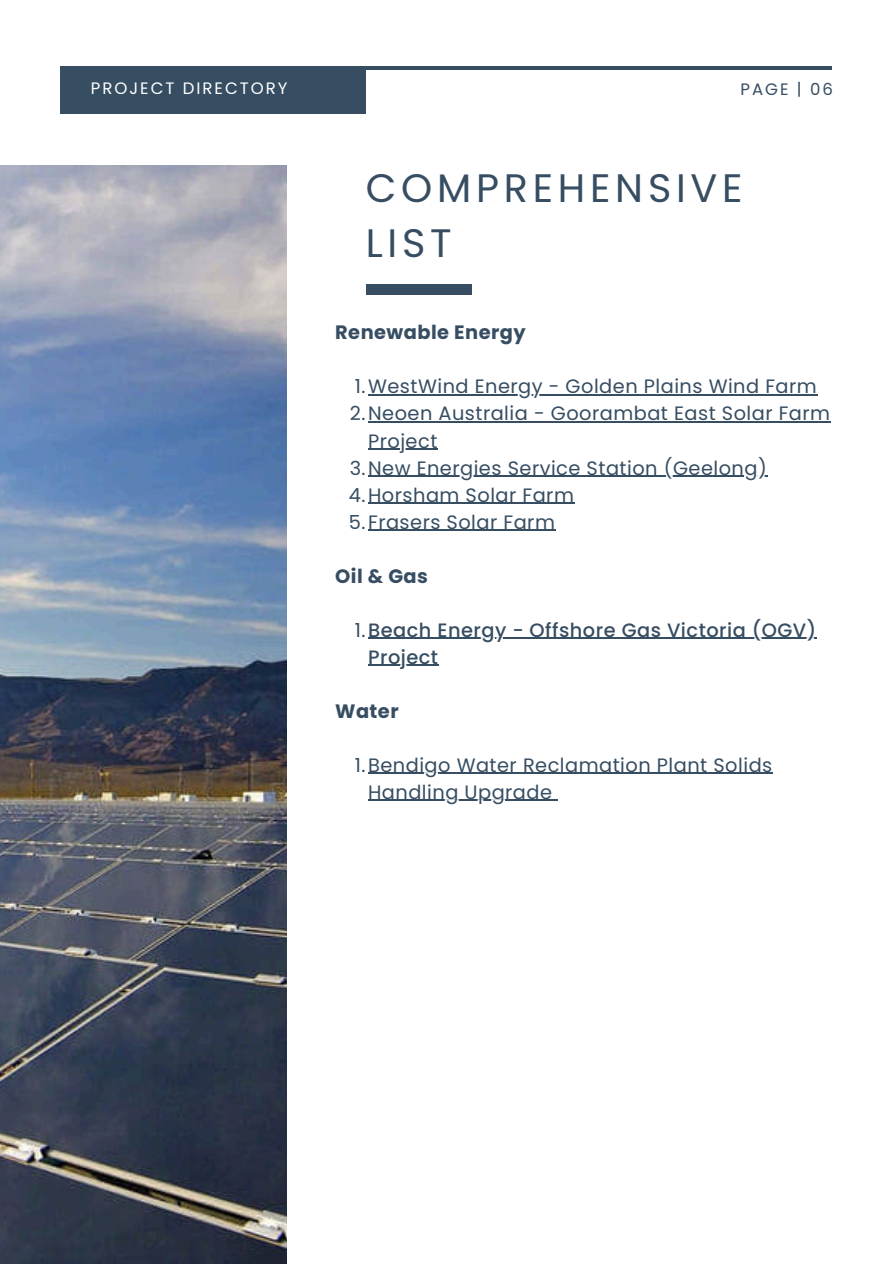
<style>
.page{position:relative;width:894px;height:1264px;background:#fff}
.page>*{position:absolute;margin:0;border:0;box-sizing:border-box;transform-origin:0 0}
.t1{font:39.75px/55.2px "Poppins";letter-spacing:.12em;color:#364d62}
.t2{font:19.35px "Poppins";letter-spacing:.025em;color:#364d62}
.t3{font:500 19.35px "Poppins";letter-spacing:.025em;color:#364d62}
.t4{font:700 19.35px "Poppins";letter-spacing:.025em;color:#364d62}
.t5{font:16.5px "Poppins";letter-spacing:.12em;color:#fff}
.t6{font:16.5px "Poppins";letter-spacing:.12em;color:#364d62}
.s1{font-weight:400}
</style>
<div class="page">
<hr style="left:61px;top:66px;width:770px;height:4px;background:#364d62">
<div style="left:61px;top:66px;width:304px;height:47px;background:#364d62"></div>
<img style="left:0;top:165px;width:286px;height:1098px">
<div style="left:365px;top:284px;width:106px;height:10px;background:#364d62"></div>
<hr style="left:368px;top:394px;width:449px;height:2px;background:#364d62">
<hr style="left:368px;top:421px;width:462px;height:2px;background:#364d62">
<hr style="left:368px;top:448px;width:70px;height:2px;background:#364d62">
<hr style="left:368px;top:475px;width:399px;height:2px;background:#364d62">
<hr style="left:368px;top:502px;width:206px;height:2px;background:#364d62">
<hr style="left:368px;top:529px;width:187px;height:2px;background:#364d62">
<hr style="left:368px;top:637px;width:448px;height:2px;background:#364d62">
<hr style="left:368px;top:664px;width:70px;height:2px;background:#364d62">
<hr style="left:368px;top:772px;width:404px;height:2px;background:#364d62">
<hr style="left:368px;top:799px;width:184px;height:2px;background:#364d62">
<svg style="left:552px;top:799px;width:6px;height:2px"></svg>
<p class="t5" style="left:91px;top:77px;width:198px">PROJECT DIRECTORY</p>
<p class="t6" style="left:740px;top:78px;width:94px">PAGE | 06</p>
<p class="t1" style="left:365px;top:161px;width:378px">COMPREHENSIVE<br>LIST</p>
<p class="t4" style="left:335px;top:319px;width:192px">Renewable Energy</p>
<h1 class="t2" style="left:355px;top:373px;width:463px">1.WestWind Energy - Golden Plains Wind Farm</h1>
<p class="t2" style="left:350px;top:400px;width:481px">2.Neoen Australia - Goorambat East Solar Farm</p>
<h2 class="t2" style="left:368px;top:427px;width:71px">Project</h2>
<p class="t2" style="left:349px;top:454px;width:418px">3.New Energies Service Station (Geelong)</p>
<p class="t2" style="left:349px;top:481px;width:226px">4.Horsham Solar Farm</p>
<p class="t2" style="left:349px;top:508px;width:207px">5.Frasers Solar Farm</p>
<p class="t4" style="left:335px;top:562px;width:94px">Oil &amp; Gas</p>
<p class="t3" style="left:355px;top:616px;width:463px"><span class="s1">1.</span>Beach Energy - Offshore Gas Victoria (OGV)</p>
<h2 class="t3" style="left:368px;top:643px;width:72px">Project</h2>
<p class="t4" style="left:335px;top:697px;width:65px">Water</p>
<h2 class="t2" style="left:355px;top:751px;width:419px">1.Bendigo Water Reclamation Plant Solids</h2>
<p class="t2" style="left:368px;top:778px;width:185px">Handling Upgrade</p>
</div>
